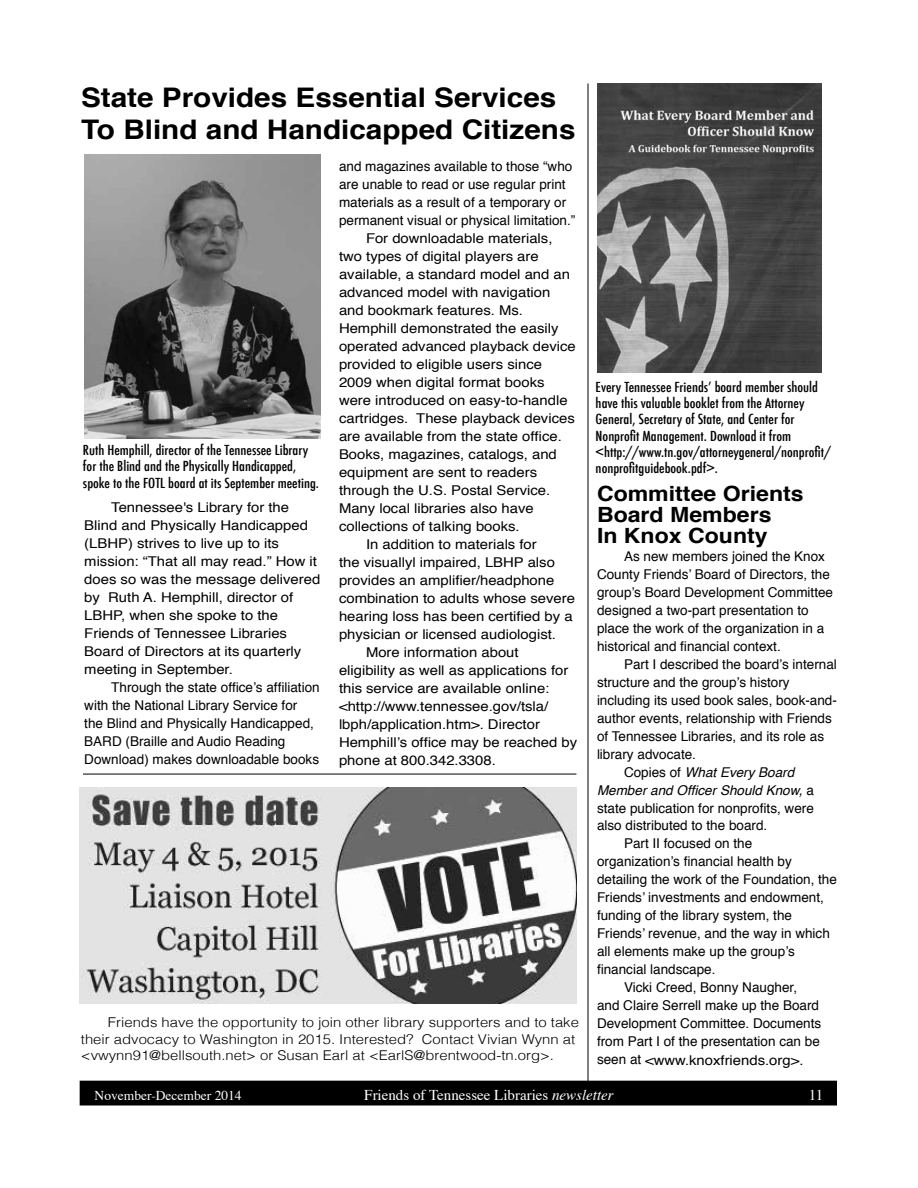
<style>
.page{position:relative;width:918px;height:1188px;background:#fff}
.page>*{position:absolute;margin:0;border:0;box-sizing:border-box;transform-origin:0 0}
.t1{font:700 27px/32.4px "Helvetica";color:#000;scale:1.1 1}
.t2{font:700 21px/21px "Helvetica";color:#000;scale:1.1 1}
.t3{font:15px "Times";color:#fff}
.t4{font:13.5px/18px "Helvetica";color:#000;scale:1.1 1}
.t5{font:13.5px/18px "Helvetica";color:#000}
.t6{font:500 condensed 13.5px/16.2px "Futura";color:#000;scale:1.1 1}
.t7{font:300 13.5px/16.2px "Helvetica";color:#000;scale:1.1 1}
.t8{font:italic 13.5px "Helvetica";color:#000}
.t9{font:13.5px "Times";color:#fff}
.s1{font-style:normal}
.s2{font-style:italic}
</style>
<div class="page">
<svg style="left:79px;top:1080px;width:758px;height:26px;background:#0b0b0b"></svg>
<img style="left:597px;top:84px;width:224px;height:289px">
<img style="left:84px;top:155px;width:237px;height:284px">
<img style="left:80px;top:788px;width:496px;height:216px">
<hr style="left:83px;top:774px;width:493px;height:1px;background:#000">
<hr style="left:588px;top:84px;width:1px;height:1000px;background:#000">
<h1 class="t1" style="left:81px;top:81px;width:451px">State Provides Essential Services<br>To Blind and Handicapped Citizens</h1>
<p class="t6" style="left:83px;top:442px;width:216px">Ruth Hemphill, director of the Tennessee Library for the Blind and the Physically Handicapped, spoke to the FOTL board at its September meeting.</p>
<p class="t4" style="left:84px;top:499px;width:216px;text-indent:27px">Tennessee's Library for the<br>Blind and Physically Handicapped (LBHP) strives to live up to its mission: “That all may read.” How it does so was the message delivered by Ruth A. Hemphill, director of<br>LBHP, when she spoke to the<br>Friends of Tennessee Libraries<br>Board of Directors at its quarterly meeting in September.</p>
<p class="t5" style="left:84px;top:679px;width:237px;text-indent:27px">Through the state office’s affiliation with the National Library Service for<br>the Blind and Physically Handicapped, BARD (Braille and Audio Reading Download) makes downloadable books</p>
<p class="t5" style="left:339px;top:158px;width:235px">and magazines available to those “who</p>
<p class="t5" style="left:339px;top:176px;width:228px">are unable to read or use regular print</p>
<p class="t5" style="left:339px;top:194px;width:229px">materials as a result of a temporary or</p>
<p class="t5" style="left:339px;top:212px;width:238px">permanent visual or physical limitation.”</p>
<p class="t4" style="left:366px;top:230px;width:171px">For downloadable materials,</p>
<p class="t4" style="left:339px;top:248px;width:183px">two types of digital players are</p>
<p class="t4" style="left:339px;top:266px;width:212px">available, a standard model and an</p>
<p class="t4" style="left:339px;top:284px;width:194px">advanced model with navigation</p>
<p class="t4" style="left:339px;top:302px;width:169px">and bookmark features. Ms.</p>
<p class="t4" style="left:339px;top:320px;width:201px">Hemphill demonstrated the easily</p>
<p class="t4" style="left:339px;top:338px;width:217px">operated advanced playback device</p>
<p class="t4" style="left:339px;top:356px;width:186px">provided to eligible users since</p>
<p class="t4" style="left:339px;top:374px;width:188px">2009 when digital format books</p>
<p class="t4" style="left:339px;top:392px;width:209px">were introduced on easy-to-handle</p>
<p class="t4" style="left:339px;top:410px;width:216px">cartridges. These playback devices</p>
<p class="t4" style="left:339px;top:428px;width:204px">are available from the state office.</p>
<p class="t4" style="left:339px;top:446px;width:200px">Books, magazines, catalogs, and</p>
<p class="t4" style="left:339px;top:464px;width:182px">equipment are sent to readers</p>
<p class="t4" style="left:339px;top:482px;width:194px">through the U.S. Postal Service.</p>
<p class="t4" style="left:339px;top:500px;width:179px">Many local libraries also have</p>
<p class="t4" style="left:339px;top:518px;width:166px">collections of talking books.</p>
<p class="t4" style="left:366px;top:536px;width:157px">In addition to materials for</p>
<p class="t4" style="left:339px;top:554px;width:198px">the visuallyl impaired, LBHP also</p>
<p class="t4" style="left:339px;top:572px;width:197px">provides an amplifier/headphone</p>
<p class="t4" style="left:339px;top:590px;width:216px">combination to adults whose severe</p>
<p class="t4" style="left:339px;top:608px;width:214px">hearing loss has been certified by a</p>
<p class="t4" style="left:339px;top:626px;width:199px">physician or licensed audiologist.</p>
<p class="t4" style="left:366px;top:644px;width:140px">More information about</p>
<p class="t4" style="left:339px;top:662px;width:210px">eligibility as well as applications for</p>
<p class="t4" style="left:339px;top:680px;width:193px">this service are available online:</p>
<p class="t4" style="left:339px;top:698px;width:192px">&lt;http://www.tennessee.gov/tsla/</p>
<p class="t4" style="left:339px;top:716px;width:184px">lbph/application.htm&gt;. Director</p>
<p class="t4" style="left:339px;top:734px;width:218px">Hemphill’s office may be reached by</p>
<p class="t4" style="left:339px;top:752px;width:144px">phone at 800.342.3308.</p>
<p class="t7" style="left:81px;top:1014px;width:454px;text-indent:27px">Friends have the opportunity to join other library supporters and to take their advocacy to Washington in 2015. Interested? Contact Vivian Wynn at &lt;vwynn91@bellsouth.net&gt; or Susan Earl at &lt;EarlS@brentwood-tn.org&gt;.</p>
<p class="t6" style="left:596px;top:379px;width:215px">Every Tennessee Friends’ board member should have this valuable booklet from the Attorney General, Secretary of State, and Center for Nonprofit Management. Download it from &lt;http://www.tn.gov/attorneygeneral/nonprofit/ nonprofitguidebook.pdf&gt;.</p>
<h2 class="t2" style="left:597px;top:483px;width:189px">Committee Orients<br>Board Members<br>In Knox County</h2>
<p class="t5" style="left:597px;top:547px;width:238px;text-indent:27px">As new members joined the Knox County Friends’ Board of Directors, the group’s Board Development Committee designed a two-part presentation to place the work of the organization in a historical and financial context.</p>
<p class="t5" style="left:624px;top:655px;width:214px">Part I described the board’s internal</p>
<p class="t5" style="left:597px;top:673px;width:194px">structure and the group’s history</p>
<p class="t5" style="left:597px;top:691px;width:241px">including its used book sales, book-and-</p>
<p class="t5" style="left:597px;top:709px;width:236px">author events, relationship with Friends</p>
<p class="t5" style="left:597px;top:727px;width:229px">of Tennessee Libraries, and its role as</p>
<p class="t5" style="left:597px;top:745px;width:101px">library advocate.</p>
<p class="t8" style="left:624px;top:761px;width:172px"><span class="s1">Copies of</span> What Every Board</p>
<p class="t8" style="left:597px;top:779px;width:218px">Member and Officer Should Know, <span class="s1">a</span></p>
<p class="t5" style="left:597px;top:799px;width:218px">state publication for nonprofits, were</p>
<p class="t5" style="left:597px;top:817px;width:172px">also distributed to the board.</p>
<p class="t5" style="left:624px;top:835px;width:130px">Part II focused on the</p>
<p class="t5" style="left:597px;top:853px;width:196px">organization’s financial health by</p>
<p class="t5" style="left:597px;top:871px;width:241px">detailing the work of the Foundation, the</p>
<p class="t5" style="left:597px;top:889px;width:228px">Friends’ investments and endowment,</p>
<p class="t5" style="left:597px;top:907px;width:197px">funding of the library system, the</p>
<p class="t5" style="left:597px;top:925px;width:234px">Friends’ revenue, and the way in which</p>
<p class="t5" style="left:597px;top:943px;width:199px">all elements make up the group’s</p>
<p class="t5" style="left:597px;top:961px;width:120px">financial landscape.</p>
<p class="t5" style="left:624px;top:979px;width:175px">Vicki Creed, Bonny Naugher,</p>
<p class="t5" style="left:597px;top:997px;width:224px">and Claire Serrell make up the Board</p>
<p class="t5" style="left:597px;top:1015px;width:226px">Development Committee. Documents</p>
<p class="t5" style="left:597px;top:1033px;width:224px">from Part I of the presentation can be</p>
<p class="t5" style="left:597px;top:1051px;width:208px">seen at &lt;www.knoxfriends.org&gt;.</p>
<p class="t9" style="left:95px;top:1083px;width:149px">November-December 2014</p>
<p class="t3" style="left:364px;top:1081px;width:251px">Friends of Tennessee Libraries <span class="s2">newsletter</span></p>
<p class="t3" style="left:809px;top:1081px;width:16px">11</p>
</div>
